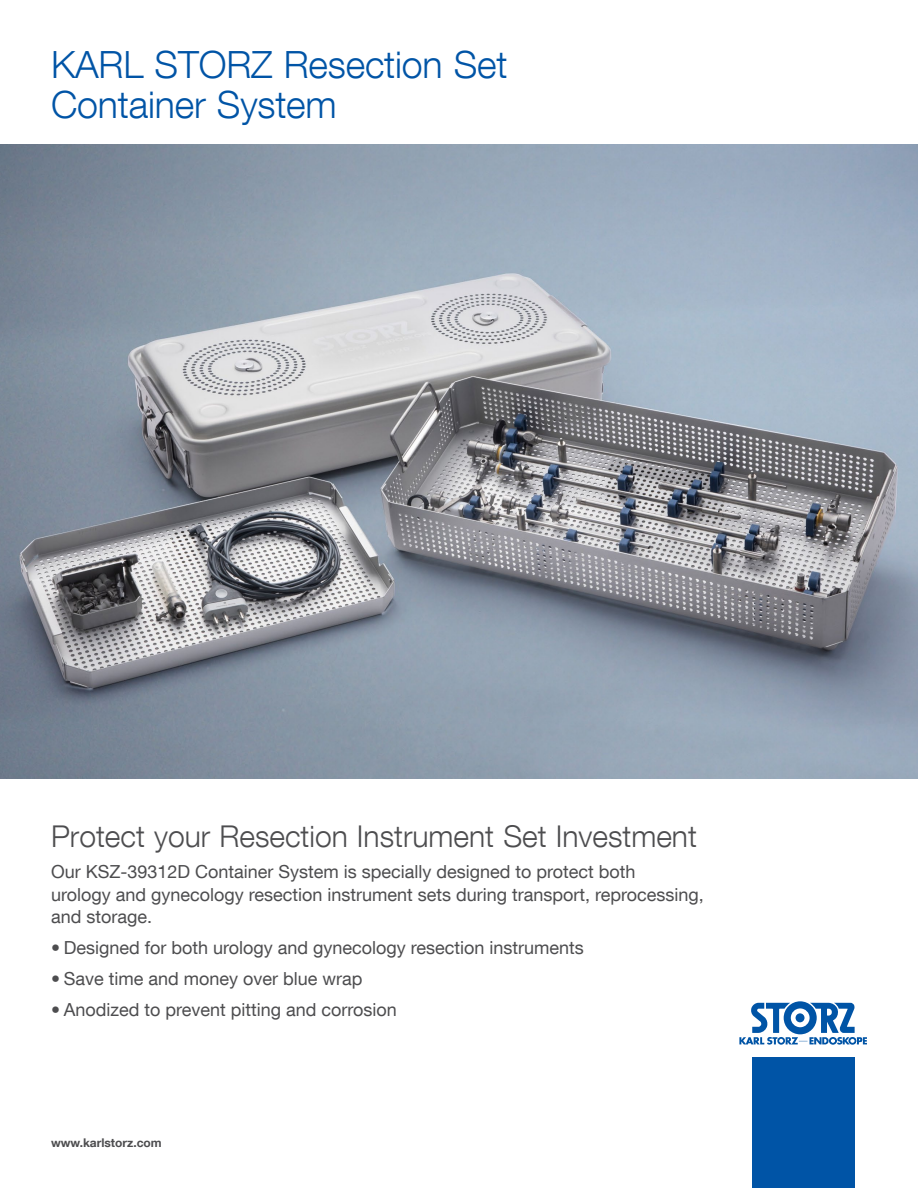
<style>
.page{position:relative;width:918px;height:1188px;background:#fff}
.page>*{position:absolute;margin:0;border:0;box-sizing:border-box;transform-origin:0 0}
.t1{font:300 37.5px/40.5px "KS Helvetica Neue";letter-spacing:-.005em;color:#0054a6}
.t2{font:300 30px "KS Helvetica Neue";color:#4d4d4f}
.t3{font:18px/22.5px "KS Helvetica Neue";color:#4d4d4f}
.t4{font:700 12px "KS Helvetica Neue";color:#4d4d4f}
</style>
<div class="page">
<div style="left:752px;top:1057px;width:102px;height:131px;background:#0054a6"></div>
<svg style="left:739px;top:1001px;width:128px;height:44px"></svg>
<img style="left:0;top:145px;width:918px;height:633px">
<h1 class="t1" style="left:51px;top:43px;width:458px">KARL STORZ Resection Set<br>Container System</h1>
<h2 class="t2" style="left:51px;top:818px;width:647px">Protect your Resection Instrument Set Investment</h2>
<p class="t3" style="left:51px;top:860px;width:654px">Our KSZ-39312D Container System is specially designed to protect both<br>urology and gynecology resection instrument sets during transport, reprocessing, and storage.</p>
<p class="t3" style="left:51px;top:936px;width:534px">• Designed for both urology and gynecology resection instruments</p>
<p class="t3" style="left:51px;top:967px;width:313px">• Save time and money over blue wrap</p>
<p class="t3" style="left:51px;top:998px;width:347px">• Anodized to prevent pitting and corrosion</p>
<p class="t4" style="left:51px;top:1135px;width:112px">www.karlstorz.com</p>
</div>
